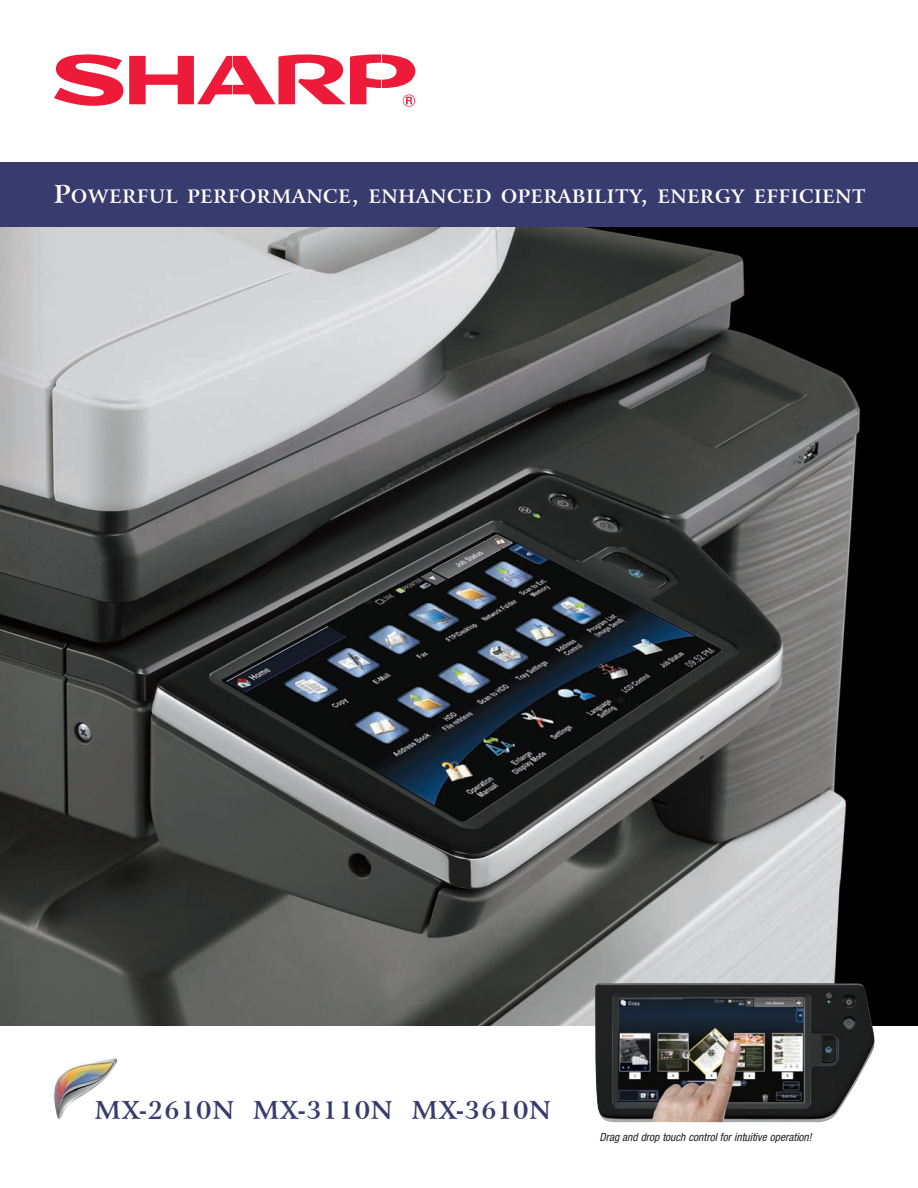
<style>
.page{position:relative;width:918px;height:1188px;background:#fff}
.page>*{position:absolute;margin:0;border:0;box-sizing:border-box;transform-origin:0 0}
.t1{font:700 24.75px "Arrus BT";letter-spacing:.025em;color:#373b6d}
.t2{font:700 18.6px "Arrus BT";letter-spacing:.035em;color:#fff}
.t3{font:italic condensed 11.25px "Helvetica Neue";color:#231f20}
.s1{font-size:24.75px}
</style>
<div class="page">
<img style="left:0;top:227px;width:918px;height:799px">
<div style="left:0;top:162px;width:918px;height:65px;background:#373b6d"></div>
<svg style="left:54px;top:54px;width:361px;height:53px"></svg>
<img style="left:54px;top:1058px;width:63px;height:61px">
<img style="left:595px;top:983px;width:279px;height:139px">
<p class="t2" style="left:54px;top:184px;width:813px"><span class="s1">P</span>OWERFUL PERFORMANCE<span class="s1">,</span> ENHANCED OPERABILITY<span class="s1">,</span> ENERGY EFFICIENT</p>
<h1 class="t1" style="left:94px;top:1095px;width:458px">MX-2610N MX-3110N MX-3610N</h1>
<p class="t3" style="left:599px;top:1132px;width:214px">Drag and drop touch control for intuitive operation!</p>
</div>
